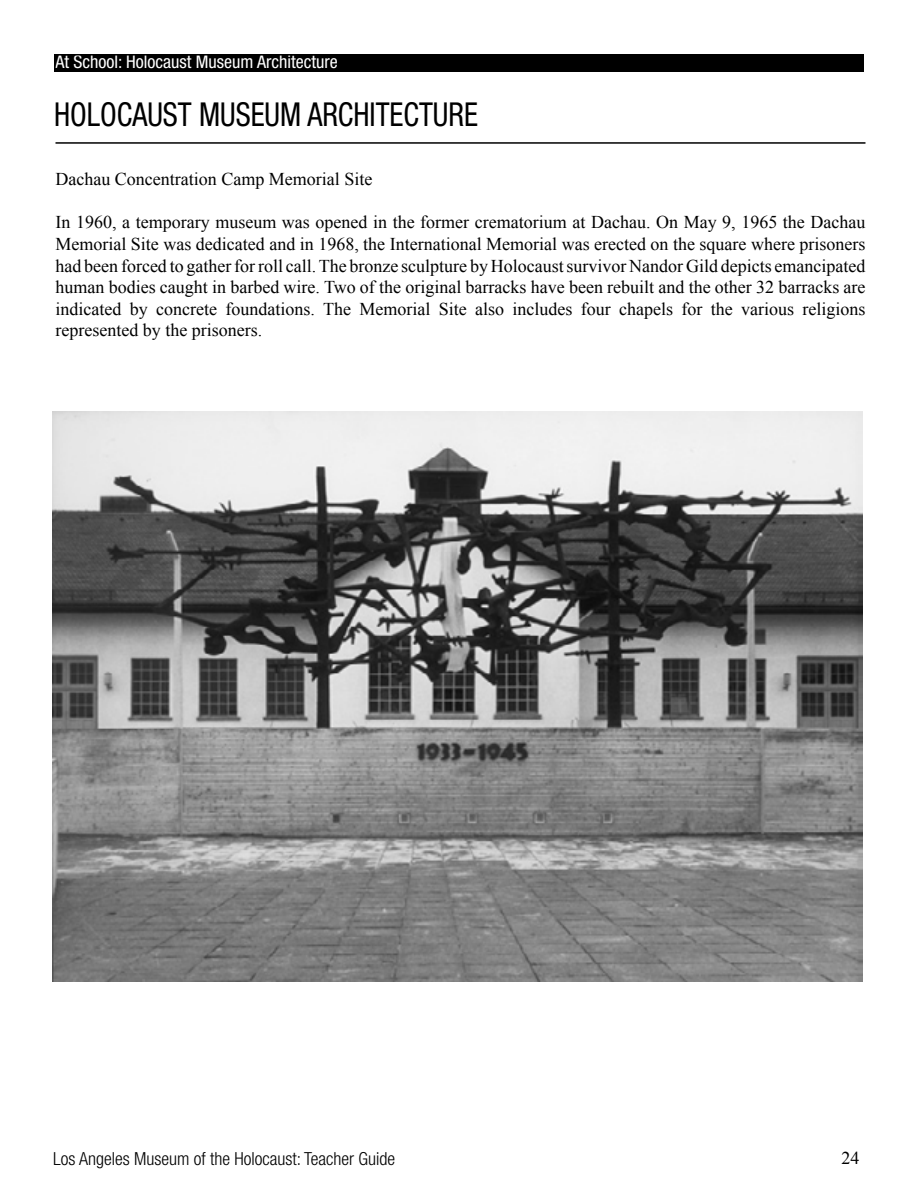
<style>
.page{position:relative;width:918px;height:1188px;background:#fff}
.page>*{position:absolute;margin:0;border:0;box-sizing:border-box;transform-origin:0 0}
.t1{font:condensed 33px "Helvetica Neue LT Pro";color:#000;scale:.91 1}
.t2{font:18px/21.6px "Times New Roman";color:#000;text-align:justify}
.t3{font:300 condensed 18px "Helvetica Neue LT Pro";color:#000}
.t4{font:condensed 18px "Helvetica Neue LT Pro";color:#fff}
</style>
<div class="page">
<hr style="left:56px;top:142px;width:810px;height:2px;background:#000">
<div style="left:55px;top:55px;width:808px;height:16px;background:#000"></div>
<div style="left:54px;top:54px;width:810px;height:18px;border:2px solid #000"></div>
<img style="left:52px;top:411px;width:810px;height:570px">
<p class="t4" style="left:56px;top:51px;width:284px">At School: Holocaust Museum Architecture</p>
<h1 class="t1" style="left:54px;top:95px;width:467px">Holocaust museum architecture</h1>
<p class="t2" style="left:56px;top:168px;width:318px">Dachau Concentration Camp Memorial Site</p>
<p class="t2" style="left:56px;top:211px;width:812px">In 1960, a temporary museum was opened in the former crematorium at Dachau. On May 9, 1965 the Dachau Memorial Site was dedicated and in 1968, the International Memorial was erected on the square where prisoners had been forced to gather for roll call. The bronze sculpture by Holocaust survivor Nandor Gild depicts emancipated human bodies caught in barbed wire. Two of the original barracks have been rebuilt and the other 32 barracks are indicated by concrete foundations. The Memorial Site also includes four chapels for the various religions represented by the prisoners.</p>
<p class="t3" style="left:53px;top:1148px;width:343px">Los Angeles Museum of the Holocaust: Teacher Guide</p>
<p class="t2" style="left:841px;top:1147px;width:19px">24</p>
</div>
